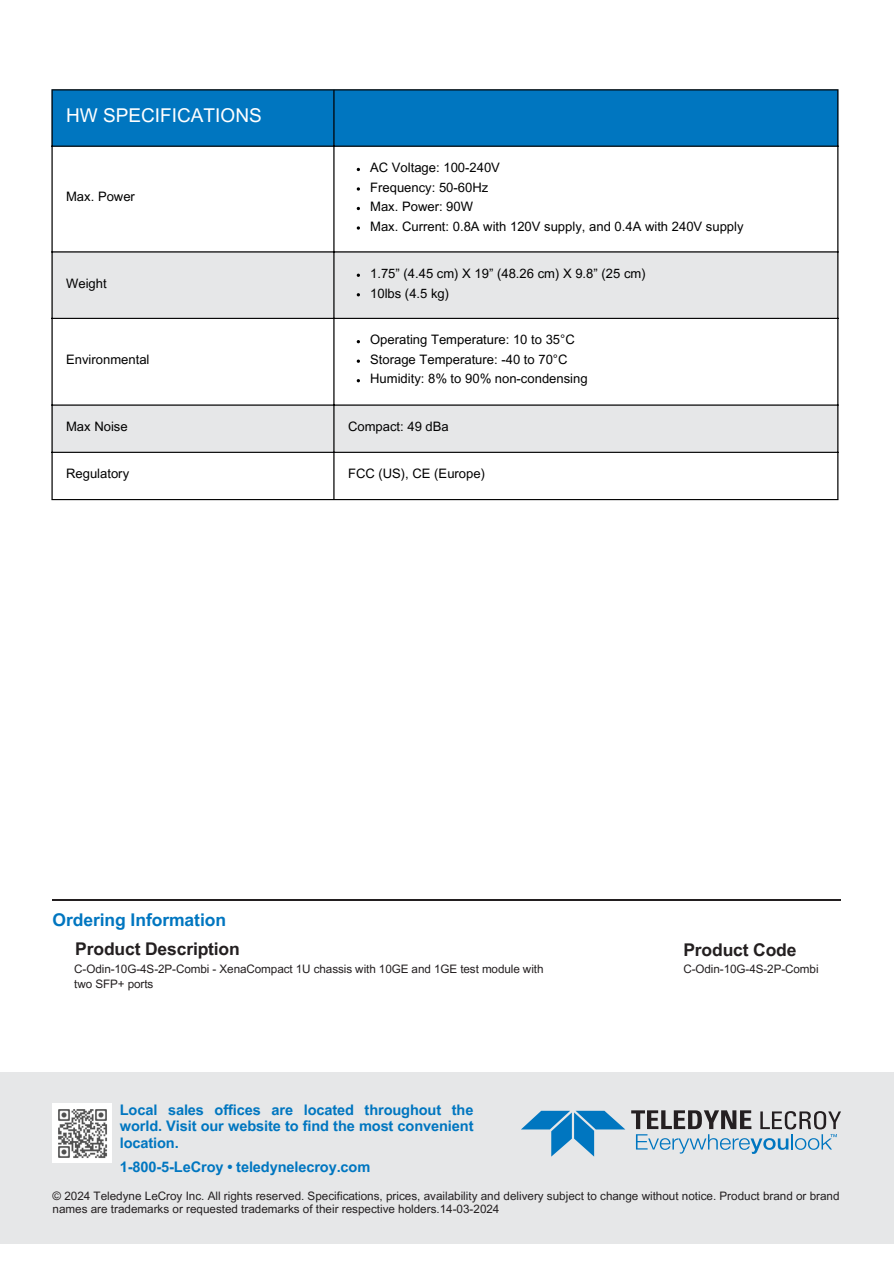
<style>
.page{position:relative;width:894px;height:1264px;background:#fff}
.page>*{position:absolute;margin:0;border:0;box-sizing:border-box;transform-origin:0 0}
.t1{font:19.05px "Arial MT Pro";color:#fff}
.t2{font:700 17.55px "Arial MT Pro";letter-spacing:-.01em;color:#231f20}
.t3{font:700 17.55px "Arial MT Pro";letter-spacing:-.005em;color:#0076c0}
.t4{font:700 14.55px/16.4px "Arial MT Pro";letter-spacing:-.01em;color:#0076c0;text-align:justify}
.t5{font:13.05px/19.5px "Arial MT Pro";color:#000}
.t6{font:11.7px/13.2px "Arial MT Pro";color:#231f20}
</style>
<div class="page">
<div style="left:0;top:1072px;width:893px;height:184px;background:#e6e7e8"></div>
<svg style="left:631px;top:1110px;width:209px;height:43px"></svg>
<svg style="left:521px;top:1110px;width:104px;height:46px"></svg>
<hr style="left:53px;top:899px;width:787px;height:1px;background:#231f20">
<div style="left:53px;top:90px;width:784px;height:56px;background:#0076c0"></div>
<div style="left:53px;top:252px;width:784px;height:66px;background:#e6e7e8"></div>
<svg style="left:53px;top:319px;width:784px;height:180px"></svg>
<svg style="left:356px;top:187px;width:4px;height:4px"></svg>
<svg style="left:356px;top:226px;width:4px;height:4px"></svg>
<svg style="left:356px;top:274px;width:4px;height:3px"></svg>
<svg style="left:356px;top:293px;width:4px;height:3px"></svg>
<svg style="left:356px;top:340px;width:4px;height:3px"></svg>
<svg style="left:356px;top:359px;width:4px;height:4px"></svg>
<svg style="left:356px;top:379px;width:4px;height:3px"></svg>
<hr style="left:51px;top:90px;width:2px;height:409px;background:#000">
<hr style="left:333px;top:90px;width:1px;height:409px;background:#000">
<hr style="left:837px;top:90px;width:1px;height:409px;background:#000">
<hr style="left:51px;top:89px;width:787px;height:1px;background:#000">
<hr style="left:51px;top:146px;width:787px;height:1px;background:#000">
<hr style="left:51px;top:251px;width:787px;height:1px;background:#000">
<hr style="left:51px;top:318px;width:787px;height:1px;background:#000">
<hr style="left:51px;top:404px;width:787px;height:1px;background:#000">
<hr style="left:51px;top:452px;width:787px;height:1px;background:#000">
<hr style="left:51px;top:499px;width:787px;height:1px;background:#000">
<div style="left:53px;top:1103px;width:59px;height:59px;background:#fff"></div>
<img style="left:58px;top:1109px;width:49px;height:49px">
<h1 class="t1" style="left:66px;top:109px;width:197px">HW SPECIFICATIONS</h1>
<p class="t5" style="left:66px;top:189px;width:70px">Max. Power</p>
<p class="t5" style="left:370px;top:159px;width:375px">AC Voltage: 100-240V<br>Frequency: 50-60Hz<br>Max. Power: 90W<br>Max. Current: 0.8A with 120V supply, and 0.4A with 240V supply</p>
<p class="t5" style="left:66px;top:275px;width:42px">Weight</p>
<p class="t5" style="left:370px;top:265px;width:277px">1.75” (4.45 cm) X 19” (48.26 cm) X 9.8” (25 cm)<br>10lbs (4.5 kg)</p>
<p class="t5" style="left:66px;top:351px;width:85px">Environmental</p>
<p class="t5" style="left:370px;top:332px;width:219px">Operating Temperature: 10 to 35°C<br>Storage Temperature: -40 to 70°C<br>Humidity: 8% to 90% non-condensing</p>
<p class="t5" style="left:66px;top:418px;width:63px">Max Noise</p>
<p class="t5" style="left:348px;top:418px;width:102px">Compact: 49 dBa</p>
<p class="t5" style="left:66px;top:465px;width:65px">Regulatory</p>
<p class="t5" style="left:348px;top:465px;width:138px">FCC (US), CE (Europe)</p>
<h2 class="t3" style="left:53px;top:913px;width:175px">Ordering Information</h2>
<h2 class="t2" style="left:75px;top:942px;width:166px">Product Description</h2>
<h2 class="t2" style="left:683px;top:943px;width:115px">Product Code</h2>
<p class="t6" style="left:74px;top:962px;width:470px;line-height:15.6px">C-Odin-10G-4S-2P-Combi - XenaCompact 1U chassis with 10GE and 1GE test module with two SFP+ ports</p>
<p class="t6" style="left:683px;top:963px;width:137px">C-Odin-10G-4S-2P-Combi</p>
<p class="t4" style="left:120px;top:1103px;width:355px">Local sales offices are located throughout the world. Visit our website to find the most convenient location.</p>
<p class="t4" style="left:120px;top:1160px;width:252px">1-800-5-LeCroy • teledynelecroy.com</p>
<p class="t6" style="left:53px;top:1190px;width:788px">© 2024 Teledyne LeCroy Inc. All rights reserved. Specifications, prices, availability and delivery subject to change without notice. Product brand or brand names are trademarks or requested trademarks of their respective holders.14-03-2024</p>
</div>
